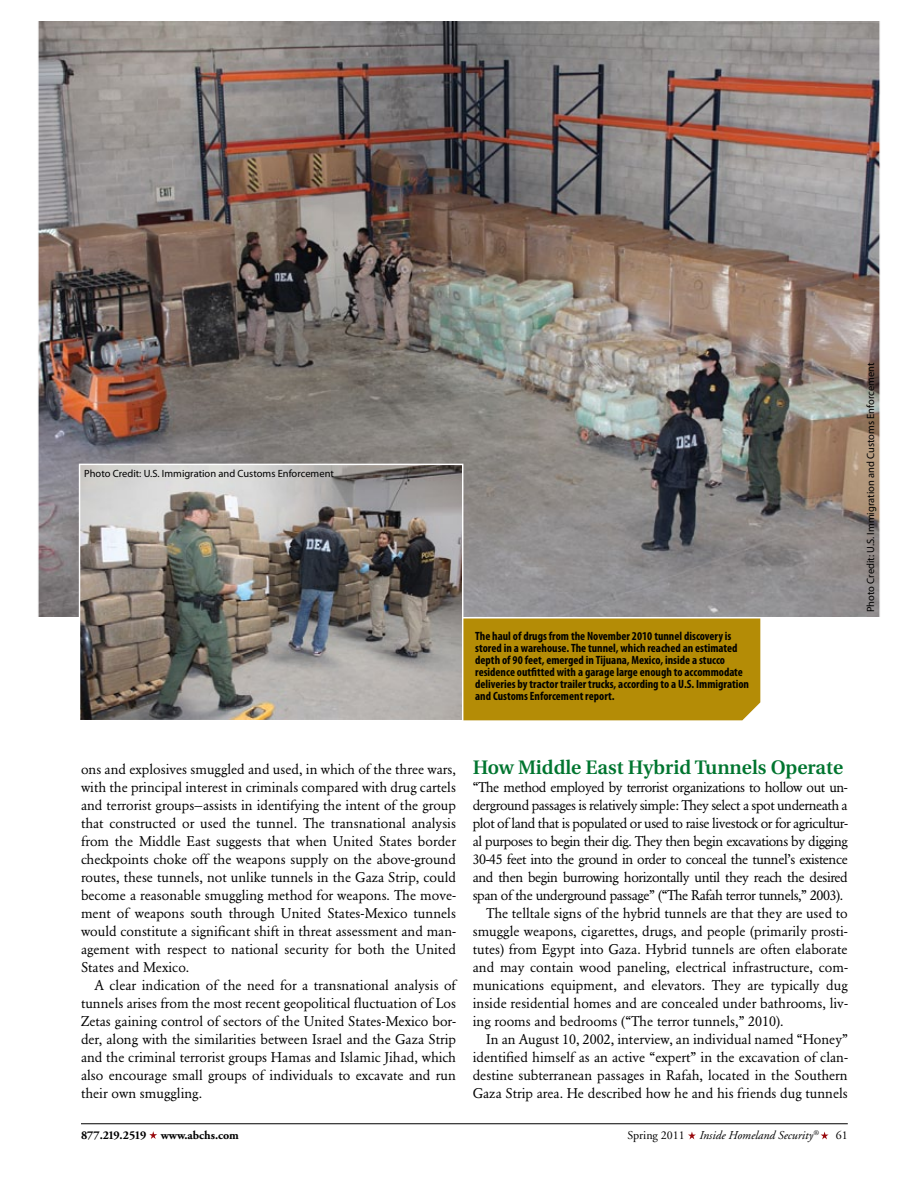
<style>
.page{position:relative;width:918px;height:1188px;background:#fff}
.page>*{position:absolute;margin:0;border:0;box-sizing:border-box;transform-origin:0 0}
.t1{font:600 19.5px "Utopia";color:#00752f}
.t2{font:13.95px/18px "Garamond BE";color:#000;text-align:justify}
.t3{font:13.95px "Garamond BE";letter-spacing:-.03em;color:#000}
.t4{font:700 condensed 12px/12px "Myriad Pro";color:#000}
.t5{font:italic 12px "Adobe Garamond";color:#000}
.t6{font:700 12px "Adobe Garamond";color:#000}
.t7{font:12px "Adobe Garamond";color:#000}
.t8{font:10.5px "Myriad Pro";color:#000}
.s1{font-style:normal}
</style>
<div class="page">
<div style="left:463px;top:619px;width:297px;height:101px;background:#b48c06"></div>
<img style="left:40px;top:22px;width:838px;height:594px">
<img style="left:81px;top:466px;width:380px;height:253px">
<div style="left:79px;top:464px;width:384px;height:257px;border:1px solid #fff"></div>
<svg style="left:688px;top:1132px;width:8px;height:7px"></svg>
<svg style="left:821px;top:1132px;width:8px;height:7px"></svg>
<svg style="left:149px;top:1131px;width:8px;height:8px"></svg>
<hr style="left:81px;top:1123px;width:767px;height:1px;background:#000">
<p class="t8" style="left:84px;top:467px;width:251px">Photo Credit: U.S. Immigration and Customs Enforcement</p>
<p class="t4" style="left:475px;top:629px;width:275px">The haul of drugs from the November 2010 tunnel discovery is stored in a warehouse. The tunnel, which reached an estimated depth of 90 feet, emerged in Tijuana, Mexico, inside a stucco residence outfitted with a garage large enough to accommodate deliveries by tractor trailer trucks, according to a U.S. Immigration and Customs Enforcement report.</p>
<p class="t8" style="left:864px;top:612px;width:251px;rotate:-90deg">Photo Credit: U.S. Immigration and Customs Enforcement</p>
<p class="t2" style="left:81px;top:760px;width:377px">ons and explosives smuggled and used, in which of the three wars, with the principal interest in criminals compared with drug cartels and terrorist groups—assists in identifying the intent of the group that constructed or used the tunnel. The transnational analysis from the Middle East suggests that when United States border checkpoints choke off the weapons supply on the above-ground routes, these tunnels, not unlike tunnels in the Gaza Strip, could become a reasonable smuggling method for weapons. The move&shy;ment of weapons south through United States-Mexico tunnels would constitute a significant shift in threat assessment and man&shy;agement with respect to national security for both the United States and Mexico.</p>
<p class="t2" style="left:81px;top:976px;width:377px;text-indent:14px">A clear indication of the need for a transnational analysis of tunnels arises from the most recent geopolitical fluctuation of Los Zetas gaining control of sectors of the United States-Mexico bor&shy;der, along with the similarities between Israel and the Gaza Strip and the criminal terrorist groups Hamas and Islamic Jihad, which also encourage small groups of individuals to excavate and run their own smuggling.</p>
<h1 class="t1" style="left:473px;top:756px;width:372px">How Middle East Hybrid Tunnels Operate</h1>
<p class="t3" style="left:473px;top:779px;width:376px">“The method employed by terrorist organizations to hollow out un-</p>
<p class="t3" style="left:473px;top:797px;width:376px">derground passages is relatively simple: They select a spot underneath a</p>
<p class="t3" style="left:473px;top:815px;width:377px">plot of land that is populated or used to raise livestock or for agricultur-</p>
<p class="t3" style="left:473px;top:833px;width:377px">al purposes to begin their dig. They then begin excavations by digging</p>
<p class="t3" style="left:473px;top:851px;width:377px">30-45 feet into the ground in order to conceal the tunnel’s existence</p>
<p class="t3" style="left:473px;top:869px;width:377px">and then begin burrowing horizontally until they reach the desired</p>
<p class="t3" style="left:473px;top:887px;width:372px">span of the underground passage” (“The Rafah terror tunnels,” 2003).</p>
<p class="t2" style="left:486px;top:904px;width:363px">The telltale signs of the hybrid tunnels are that they are used to</p>
<p class="t2" style="left:473px;top:922px;width:377px">smuggle weapons, cigarettes, drugs, and people (primarily prosti-</p>
<p class="t2" style="left:473px;top:940px;width:376px">tutes) from Egypt into Gaza. Hybrid tunnels are often elaborate</p>
<p class="t2" style="left:473px;top:958px;width:377px">and may contain wood paneling, electrical infrastructure, com-</p>
<p class="t2" style="left:473px;top:976px;width:377px">munications equipment, and elevators. They are typically dug</p>
<p class="t2" style="left:473px;top:994px;width:377px">inside residential homes and are concealed under bathrooms, liv-</p>
<p class="t2" style="left:473px;top:1012px;width:312px">ing rooms and bedrooms (“The terror tunnels,” 2010).</p>
<p class="t2" style="left:486px;top:1030px;width:363px">In an August 10, 2002, interview, an individual named “Honey”</p>
<p class="t2" style="left:473px;top:1048px;width:377px">identified himself as an active “expert” in the excavation of clan-</p>
<p class="t2" style="left:473px;top:1066px;width:377px">destine subterranean passages in Rafah, located in the Southern</p>
<p class="t2" style="left:473px;top:1084px;width:377px">Gaza Strip area. He described how he and his friends dug tunnels</p>
<p class="t6" style="left:81px;top:1128px;width:159px">877.219.2519 www.abchs.com</p>
<p class="t7" style="left:836px;top:1128px;width:13px">61</p>
<p class="t5" style="left:628px;top:1129px;width:193px"><span class="s1">Spring 2011</span> Inside Homeland Security<sup>®</sup></p>
</div>
